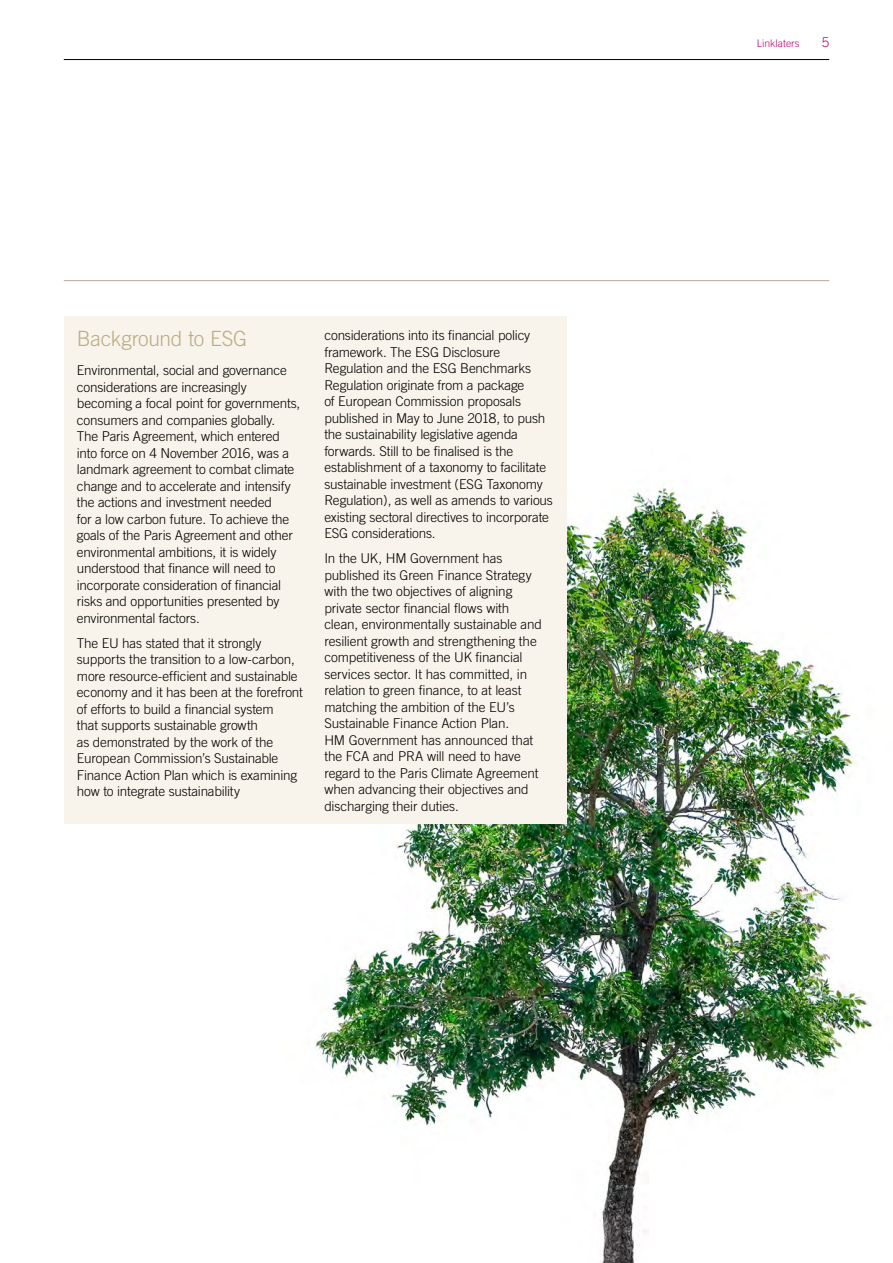
<style>
.page{position:relative;width:893px;height:1263px;background:#fff}
.page>*{position:absolute;margin:0;border:0;box-sizing:border-box;transform-origin:0 0}
.t1{font:300 21px "Trade Gothic";letter-spacing:-.015em;color:#baac83}
.t2{font:300 13.5px/16.5px "Trade Gothic";letter-spacing:-.01em;color:#000}
.t3{font:300 13.5px "Trade Gothic";color:#c5006c}
.t4{font:300 10.5px "Trade Gothic";color:#c5006c}
</style>
<div class="page">
<img style="left:315px;top:487px;width:560px;height:776px">
<hr style="left:64px;top:59px;width:765px;height:1px;background:#000">
<hr style="left:64px;top:280px;width:765px;height:1px;background:#b5aba1">
<div style="left:64px;top:317px;width:503px;height:507px;background:#f8f4eb"></div>
<h1 class="t1" style="left:77px;top:326px;width:172px">Background to ESG</h1>
<p class="t2" style="left:77px;top:362px;width:225px">Environmental, social and governance considerations are increasingly becoming a focal point for governments, consumers and companies globally.<br>The Paris Agreement, which entered into force on 4 November 2016, was a landmark agreement to combat climate change and to accelerate and intensify the actions and investment needed<br>for a low carbon future. To achieve the goals of the Paris Agreement and other environmental ambitions, it is widely understood that finance will need to incorporate consideration of financial risks and opportunities presented by environmental factors.</p>
<p class="t2" style="left:77px;top:635px;width:228px">The EU has stated that it strongly supports the transition to a low-carbon, more resource-efficient and sustainable economy and it has been at the forefront of efforts to build a financial system<br>that supports sustainable growth<br>as demonstrated by the work of the European Commission’s Sustainable Finance Action Plan which is examining how to integrate sustainability</p>
<p class="t2" style="left:324px;top:327px;width:230px">considerations into its financial policy framework. The ESG Disclosure Regulation and the ESG Benchmarks Regulation originate from a package<br>of European Commission proposals published in May to June 2018, to push the sustainability legislative agenda forwards. Still to be finalised is the establishment of a taxonomy to facilitate sustainable investment (ESG Taxonomy Regulation), as well as amends to various existing sectoral directives to incorporate ESG considerations.</p>
<p class="t2" style="left:324px;top:550px;width:219px">In the UK, HM Government has published its Green Finance Strategy with the two objectives of aligning private sector financial flows with clean, environmentally sustainable and resilient growth and strengthening the competitiveness of the UK financial services sector. It has committed, in relation to green finance, to at least matching the ambition of the EU’s Sustainable Finance Action Plan.<br>HM Government has announced that the FCA and PRA will need to have regard to the Paris Climate Agreement when advancing their objectives and discharging their duties.</p>
<p class="t4" style="left:757px;top:37px;width:44px">Linklaters</p>
<p class="t3" style="left:822px;top:34px;width:9px">5</p>
</div>
